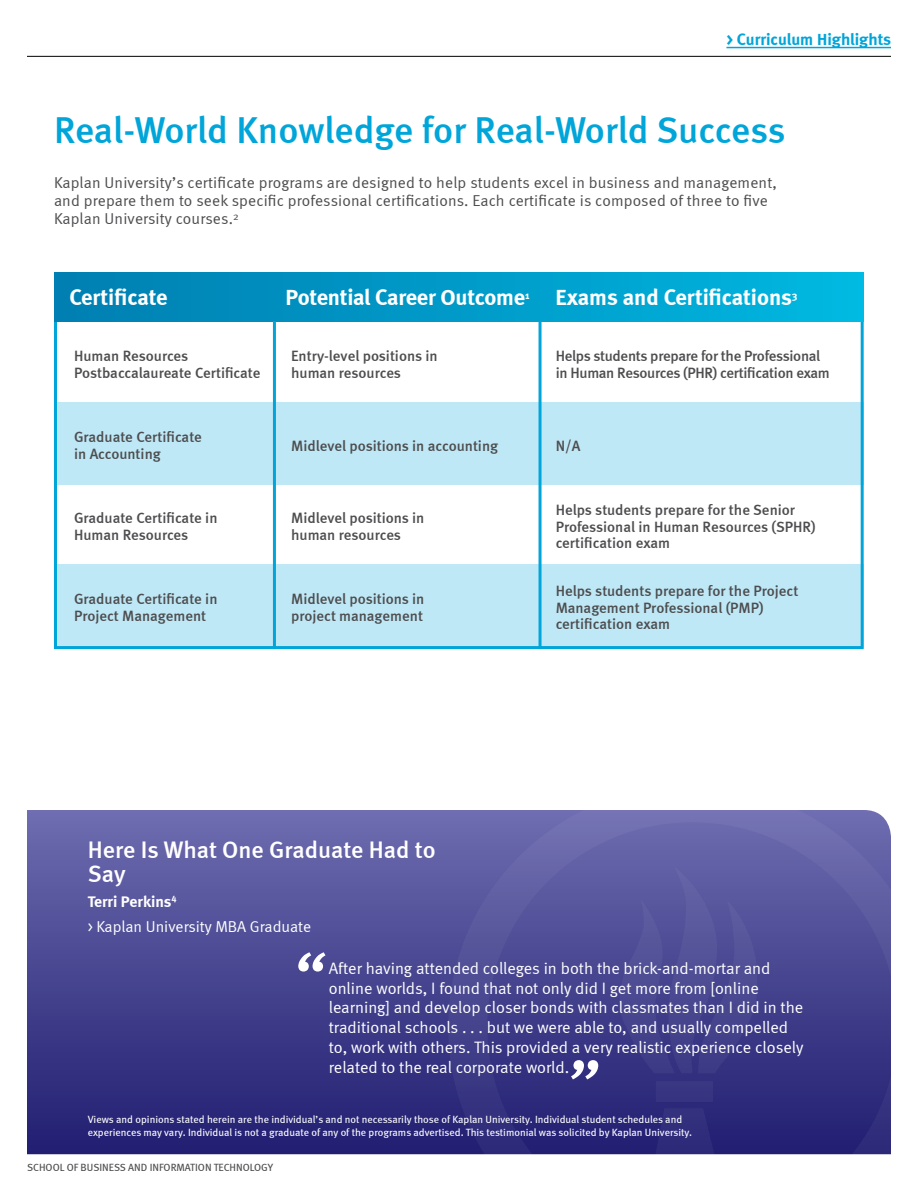
<style>
.page{position:relative;width:918px;height:1188px;background:#fff}
.page>*{position:absolute;margin:0;border:0;box-sizing:border-box;transform-origin:0 0}
.t1{font:italic 72px "Meta Normal LF";color:#fff}
.t2{font:500 37.5px "Meta";letter-spacing:-.005em;color:#00a5d9}
.t3{font:500 24px/24px "Meta";color:#fff}
.t4{font:700 22.5px "Meta";letter-spacing:-.01em;color:#fff}
.t5{font:16.5px/19.8px "Meta Normal";color:#fff}
.t6{font:16.5px "Meta Bold LF";color:#00a5d9}
.t7{font:15.75px/18px "Meta Normal";letter-spacing:.01em;color:#4d4d4f}
.t8{font:15.75px "Meta Normal";color:#fff}
.t9{font:15.75px "Meta Bold LF";color:#fff}
.t10{font:15px/16.5px "Meta Medium LF";color:#4d4d4f}
.t11{font:15px/16.5px "Meta Medium LF";letter-spacing:-.02em;color:#4d4d4f}
.t12{font:10.5px "Meta Book LF";color:#fff}
.t13{font:10.5px "Meta Book LF";color:#4d4d4f}
</style>
<div class="page">
<div style="left:54px;top:403px;width:810px;height:82px;background:#bfe8f6"></div>
<div style="left:54px;top:565px;width:810px;height:83px;background:#bfe8f6"></div>
<div style="left:54px;top:310px;width:810px;height:339px;border:3px solid #00a5d9"></div>
<div style="left:54px;top:272px;width:810px;height:49px;background:linear-gradient(to right,#007eb1,#00b8e1)"></div>
<hr style="left:726px;top:47px;width:165px;height:1px;background:#00a5d9">
<hr style="left:27px;top:56px;width:864px;height:1px;background:#000">
<hr style="left:273px;top:321px;width:3px;height:328px;background:#00a5d9">
<hr style="left:539px;top:321px;width:3px;height:328px;background:#00a5d9">
<svg style="left:27px;top:810px;width:421px;height:344px;background:#47448f"></svg>
<svg style="left:448px;top:810px;width:443px;height:344px;background:#4b4992"></svg>
<svg style="left:611px;top:866px;width:147px;height:288px;background:#44418c"></svg>
<p class="t6" style="left:726px;top:29px;width:166px">&gt; Curriculum Highlights</p>
<h2 class="t2" style="left:54px;top:108px;width:733px">Real-World Knowledge for Real-World Success</h2>
<p class="t7" style="left:54px;top:173px;width:724px">Kaplan University’s certificate programs are designed to help students excel in business and management, and prepare them to seek specific professional certifications. Each certificate is composed of three to five<br>Kaplan University courses.<sup>2</sup></p>
<h3 class="t4" style="left:70px;top:284px;width:99px">Certificate</h3>
<h3 class="t4" style="left:286px;top:284px;width:513px">Potential Career Outcome<sup>1</sup> Exams and Certifications<sup>3</sup></h3>
<p class="t10" style="left:74px;top:348px;width:188px">Human Resources<br>Postbaccalaureate Certificate</p>
<p class="t10" style="left:291px;top:348px;width:148px">Entry-level positions in human resources</p>
<p class="t11" style="left:556px;top:348px;width:276px">Helps students prepare for the Professional in Human Resources (PHR) certification exam</p>
<p class="t10" style="left:74px;top:429px;width:129px">Graduate Certificate in Accounting</p>
<p class="t10" style="left:291px;top:437px;width:209px">Midlevel positions in accounting</p>
<p class="t10" style="left:556px;top:437px;width:26px">N/A</p>
<p class="t10" style="left:74px;top:510px;width:145px">Graduate Certificate in<br>Human Resources</p>
<p class="t10" style="left:291px;top:510px;width:135px">Midlevel positions in human resources</p>
<p class="t10" style="left:556px;top:502px;width:261px">Helps students prepare for the Senior<br>Professional in Human Resources (SPHR) certification exam</p>
<p class="t10" style="left:74px;top:591px;width:145px">Graduate Certificate in<br>Project Management</p>
<p class="t10" style="left:291px;top:591px;width:135px">Midlevel positions in project management</p>
<p class="t10" style="left:556px;top:583px;width:244px">Helps students prepare for the Project<br>Management Professional (PMP) certification exam</p>
<h3 class="t3" style="left:88px;top:838px;width:349px">Here Is What One Graduate Had to<br>Say</h3>
<p class="t9" style="left:88px;top:892px;width:90px">Terri Perkins<sup>4</sup></p>
<p class="t8" style="left:88px;top:917px;width:225px">&gt; Kaplan University MBA Graduate</p>
<p class="t5" style="left:329px;top:958px;width:476px">After having attended colleges in both the brick-and-mortar and online worlds, I found that not only did I get more from [online learning] and develop closer bonds with classmates than I did in the traditional schools . . . but we were able to, and usually compelled to, work with others. This provided a very realistic experience closely related to the real corporate world.</p>
<h1 class="t1" style="left:289px;top:937px;width:34px">“</h1>
<h1 class="t1" style="left:564px;top:1044px;width:35px">”</h1>
<p class="t12" style="left:88px;top:1113px;width:596px">Views and opinions stated herein are the individual’s and not necessarily those of Kaplan University. Individual student schedules and</p>
<p class="t12" style="left:88px;top:1126px;width:606px">experiences may vary. Individual is not a graduate of any of the programs advertised. This testimonial was solicited by Kaplan University.</p>
<p class="t13" style="left:27px;top:1161px;width:248px">SCHOOL OF BUSINESS AND INFORMATION TECHNOLOGY</p>
</div>
